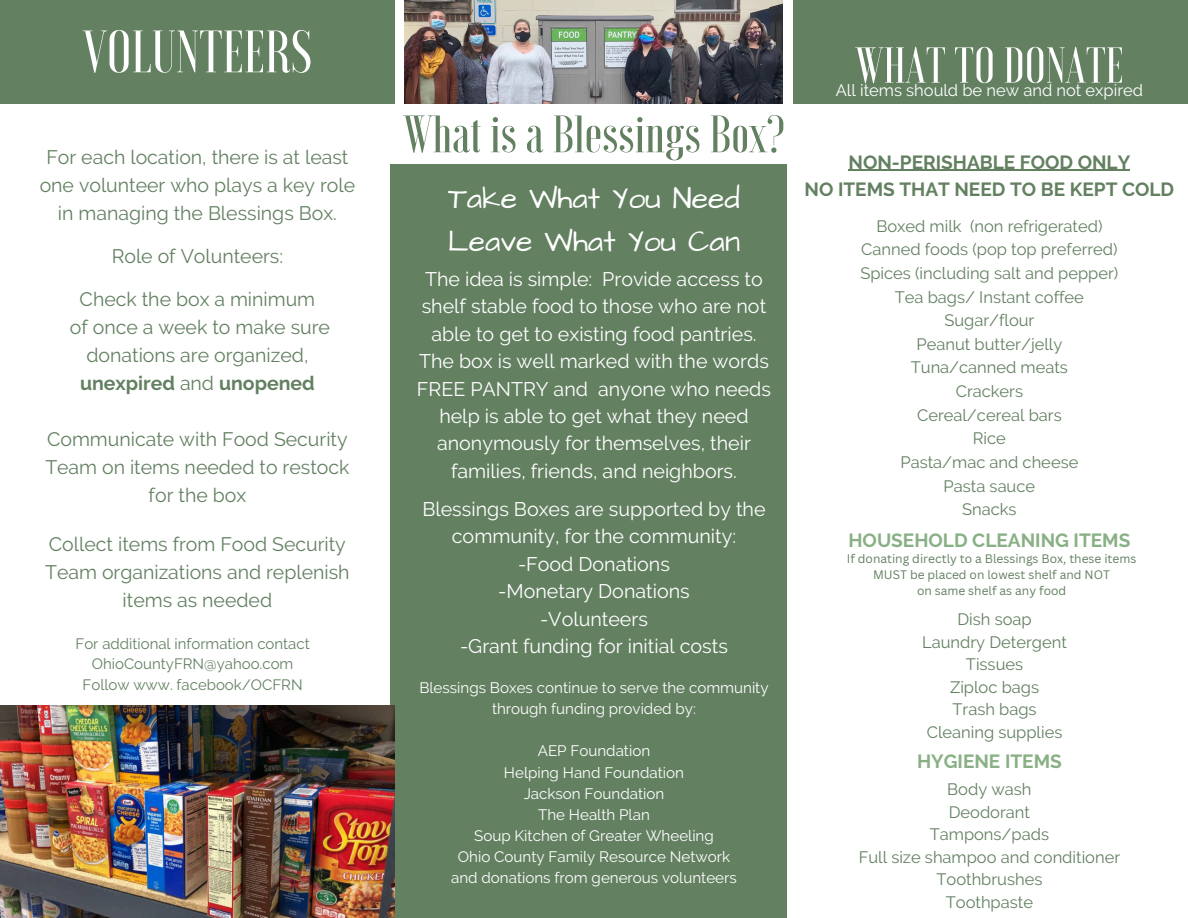
<style>
.page{position:relative;width:1188px;height:918px;background:#fff}
.page>*{position:absolute;margin:0;border:0;box-sizing:border-box;transform-origin:0 0}
.t1{font:500 59.7px "Voga";color:#fff}
.t2{font:500 52.5px "Voga";color:#638061}
.t3{font:500 50.4px "Voga";color:#fff}
.t4{font:30.15px/42.2px "Architects Daughter";color:#fff}
.t5{font:19.65px/27.5px "Raleway";color:#fff;text-align:center}
.t6{font:19.5px/28px "Raleway";color:#638061;text-align:center}
.t7{font:700 19.05px/27px "Raleway";color:#638061;text-align:center}
.t8{font:700 19.05px "Raleway";color:#89b085}
.t9{font:16.5px/23.7px "Raleway";color:#638061;text-align:center}
.t10{font:16.5px "Raleway";color:#fff}
.t11{font:15.15px/21.1px "Raleway";color:#fff;text-align:center}
.t12{font:15px/20.2px "Raleway";color:#638061;text-align:center}
.t13{font:12px "Canva Sans";color:#638061}
.s1{font-weight:700}
</style>
<div class="page">
<div style="left:0;top:0;width:395px;height:104px;background:#638061"></div>
<div style="left:391px;top:164px;width:396px;height:754px;background:#638061"></div>
<img style="left:0;top:705px;width:395px;height:213px">
<img style="left:405px;top:0;width:378px;height:104px">
<div style="left:793px;top:0;width:395px;height:104px;background:#638061"></div>
<hr style="left:849px;top:170px;width:281px;height:1px;background:#638061">
<h5 class="t1" style="left:83px;top:22px;width:231px">VOLUNTEERS</h5>
<h1 class="t6" style="left:40px;top:143px;width:317px">For each location, there is at least one volunteer who plays a key role in managing the Blessings Box.</h1>
<h5 class="t6" style="left:112px;top:242px;width:173px">Role of Volunteers:</h5>
<h5 class="t6" style="left:70px;top:285px;width:262px">Check the box a minimum<br>of once a week to make sure donations are organized, <span class="s1">unexpired</span> and <span class="s1">unopened</span></h5>
<h5 class="t6" style="left:45px;top:425px;width:306px">Communicate with Food Security<br>Team on items needed to restock for the box</h5>
<h5 class="t6" style="left:45px;top:530px;width:306px">Collect items from Food Security<br>Team organizations and replenish items as needed</h5>
<p class="t12" style="left:76px;top:634px;width:236px">For additional information contact<br>OhioCountyFRN@yahoo.com<br>Follow www. facebook/OCFRN</p>
<h3 class="t2" style="left:403px;top:108px;width:383px">What is a Blessings Box?</h3>
<h5 class="t4" style="left:448px;top:178px;width:294px">Take What You Need<br>Leave What You Can</h5>
<h5 class="t5" style="left:417px;top:265px;width:356px">The idea is simple: Provide access to shelf stable food to those who are not able to get to existing food pantries.<br>The box is well marked with the words FREE PANTRY and anyone who needs help is able to get what they need anonymously for themselves, their families, friends, and neighbors.</h5>
<h6 class="t5" style="left:422px;top:495px;width:345px">Blessings Boxes are supported by the community, for the community: -Food Donations<br>-Monetary Donations<br>-Volunteers<br>-Grant funding for initial costs</h6>
<h6 class="t11" style="left:419px;top:677px;width:351px">Blessings Boxes continue to serve the community through funding provided by:</h6>
<h6 class="t11" style="left:451px;top:740px;width:287px">AEP Foundation<br>Helping Hand Foundation<br>Jackson Foundation<br>The Health Plan<br>Soup Kitchen of Greater Wheeling<br>Ohio County Family Resource Network and donations from generous volunteers</h6>
<h1 class="t3" style="left:855px;top:40px;width:270px">WHAT TO DONATE</h1>
<h4 class="t10" style="left:836px;top:80px;width:309px">All items should be new and not expired</h4>
<h4 class="t7" style="left:805px;top:148px;width:371px">NON-PERISHABLE FOOD ONLY<br>NO ITEMS THAT NEED TO BE KEPT COLD</h4>
<p class="t9" style="left:860px;top:214px;width:259px">Boxed milk (non refrigerated)<br>Canned foods (pop top preferred)<br>Spices (including salt and pepper)<br>Tea bags/ Instant coffee<br>Sugar/flour<br>Peanut butter/jelly<br>Tuna/canned meats<br>Crackers<br>Cereal/cereal bars<br>Rice<br>Pasta/mac and cheese<br>Pasta sauce<br>Snacks</p>
<h6 class="t8" style="left:848px;top:529px;width:283px">HOUSEHOLD CLEANING ITEMS</h6>
<p class="t13" style="left:847px;top:550px;width:291px">If donating directly to a Blessings Box, these items</p>
<p class="t13" style="left:873px;top:566px;width:239px">MUST be placed on lowest shelf and NOT</p>
<h6 class="t13" style="left:917px;top:582px;width:151px">on same shelf as any food</h6>
<h6 class="t9" style="left:922px;top:608px;width:146px;line-height:22.5px">Dish soap<br>Laundry Detergent<br>Tissues<br>Ziploc bags<br>Trash bags<br>Cleaning supplies</h6>
<h4 class="t8" style="left:917px;top:750px;width:146px">HYGIENE ITEMS</h4>
<h6 class="t9" style="left:859px;top:778px;width:263px;line-height:22.5px">Body wash<br>Deodorant<br>Tampons/pads<br>Full size shampoo and conditioner<br>Toothbrushes<br>Toothpaste</h6>
</div>
